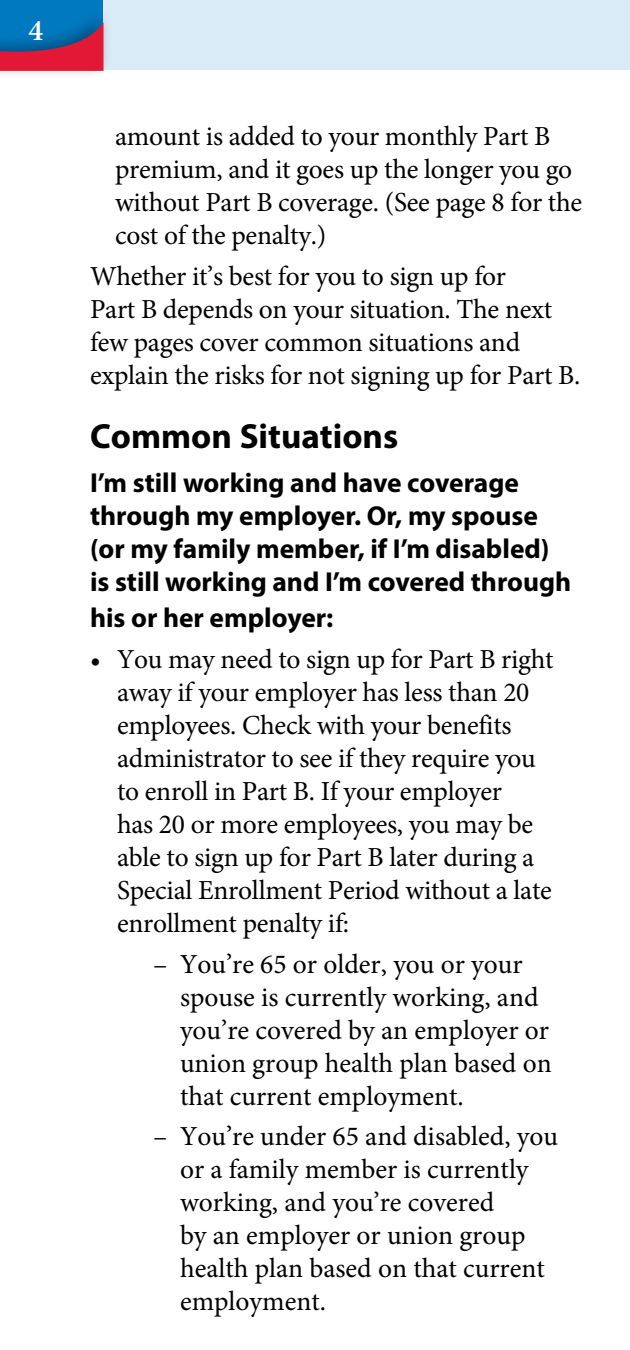
<style>
.page{position:relative;width:630px;height:1350px;background:#fff}
.page>*{position:absolute;margin:0;border:0;box-sizing:border-box;transform-origin:0 0}
.headings{font:700 35px "Myriad Pro";color:#000}
.t1{font:600 30px "Minion Pro";color:#fff}
.ACCR__Main_bullets_l{font:27.5px/33px "Minion Pro";letter-spacing:-.01em;color:#000}
.ACCR__Header_3{font:700 27.5px/33px "Myriad Pro";color:#000}
</style>
<div class="page">
<div style="left:0;top:0;width:630px;height:70px;background:#d9ebf6"></div>
<div style="left:0;top:0;width:104px;height:69px;background:#0079c1"></div>
<div style="left:0;top:6px;width:113px;height:74px;background:#000;opacity:.35"></div>
<svg style="left:0;top:22px;width:104px;height:49px"></svg>
<p class="t1" style="left:28px;top:10px;width:16px">4</p>
<p class="ACCR__Main_bullets_l" style="left:115px;top:120px;width:469px">amount is added to your monthly Part B premium, and it goes up the longer you go without Part B coverage. (See page 8 for the cost of the penalty.)</p>
<p class="ACCR__Main_bullets_l" style="left:90px;top:259px;width:492px">Whether it’s best for you to sign up for<br>Part B depends on your situation. The next few pages cover common situations and explain the risks for not signing up for Part B.</p>
<p class="headings" style="left:90px;top:414px;width:310px">Common Situations</p>
<p class="ACCR__Header_3" style="left:90px;top:466px;width:483px">I’m still working and have coverage through my employer. Or, my spouse (or my family member, if I’m disabled) is still working and I’m covered through</p>
<p class="ACCR__Header_3" style="left:90px;top:601px;width:245px">his or her employer:</p>
<p class="ACCR__Main_bullets_l" style="left:117px;top:643px;width:438px;text-indent:-27px">• You may need to sign up for Part B right away if your employer has less than 20 employees. Check with your benefits administrator to see if they require you to enroll in Part B. If your employer<br>has 20 or more employees, you may be able to sign up for Part B later during a Special Enrollment Period without a late enrollment penalty if:</p>
<p class="ACCR__Main_bullets_l" style="left:180px;top:948px;width:373px;text-indent:-27px">– You’re 65 or older, you or your spouse is currently working, and you’re covered by an employer or union group health plan based on that current employment.</p>
<p class="ACCR__Main_bullets_l" style="left:180px;top:1120px;width:380px;text-indent:-27px">– You’re under 65 and disabled, you or a family member is currently working, and you’re covered<br>by an employer or union group health plan based on that current employment.</p>
</div>
